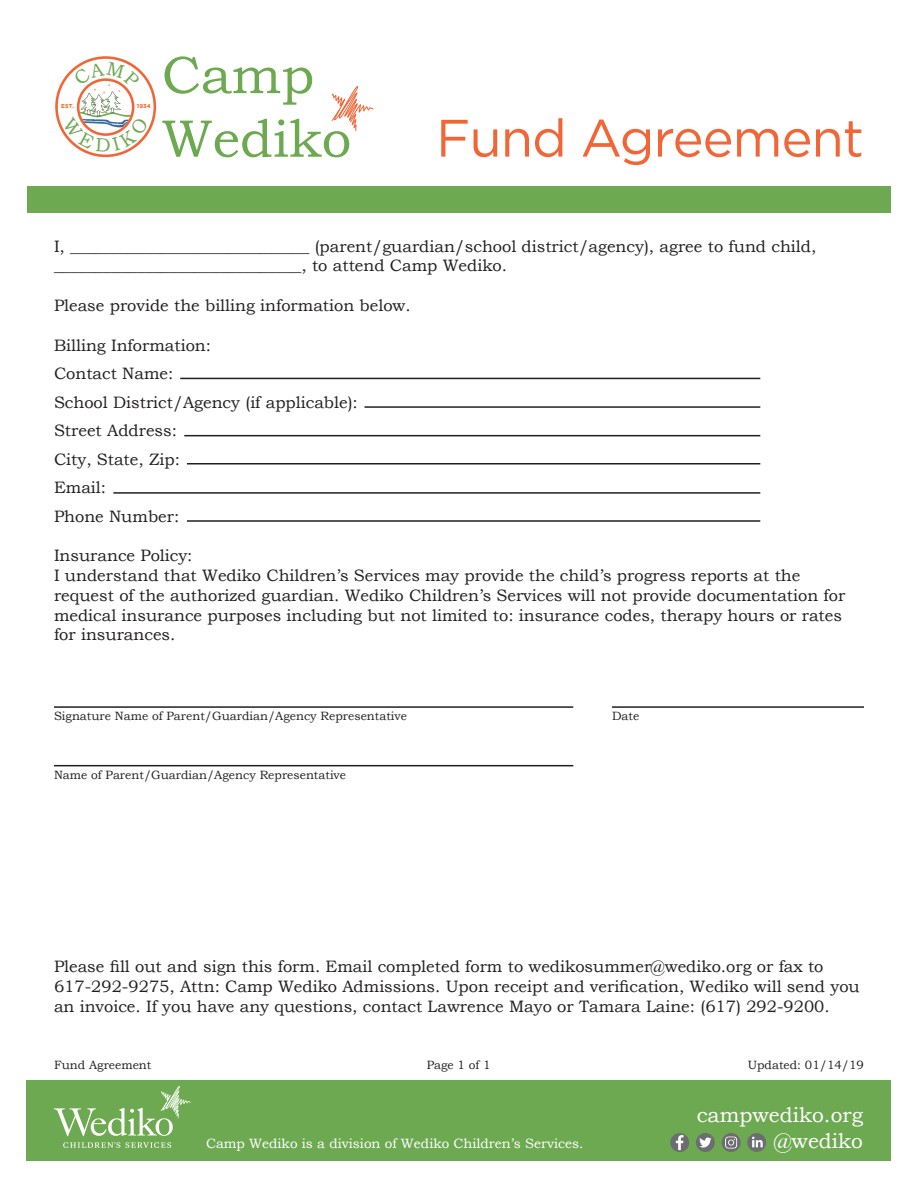
<style>
.page{position:relative;width:918px;height:1188px;background:#fff}
.page>*{position:absolute;margin:0;border:0;box-sizing:border-box;transform-origin:0 0}
.t1{font:52.95px/63.6px "Bookman Old Style";color:#6da951}
.t2{font:52.5px "Gotham";letter-spacing:-.02em;color:#f26537}
.t3{font:21px/25.2px "Bookman Old Style";color:#fff;text-align:right}
.t4{font:16.5px/19.8px "Bookman Old Style";color:#231f20}
.t5{font:13.5px "Bookman Old Style";color:#fff}
.t6{font:12px "Bookman Old Style";color:#231f20}
.t7{font:700 5.7px "Gotham";color:#f36421}
</style>
<div class="page">
<div style="left:55px;top:56px;width:101px;height:101px;border:3px solid #f26537;border-radius:50%"></div>
<svg style="left:332px;top:86px;width:42px;height:45px"></svg>
<div style="left:27px;top:186px;width:864px;height:27px;background:#6da951"></div>
<div style="left:27px;top:1080px;width:864px;height:81px;background:#6da951"></div>
<svg style="left:63px;top:1142px;width:57px;height:6px"></svg>
<svg style="left:126px;top:1142px;width:45px;height:6px"></svg>
<svg style="left:54px;top:1086px;width:137px;height:50px"></svg>
<div style="left:670px;top:1133px;width:19px;height:19px;background:#6c6d70;border-radius:50%"></div>
<svg style="left:676px;top:1135px;width:8px;height:15px"></svg>
<div style="left:696px;top:1133px;width:19px;height:19px;background:#6c6d70;border-radius:50%"></div>
<svg style="left:699px;top:1138px;width:12px;height:10px"></svg>
<div style="left:722px;top:1133px;width:19px;height:19px;background:#6c6d70;border-radius:50%"></div>
<svg style="left:725px;top:1136px;width:12px;height:13px"></svg>
<div style="left:747px;top:1133px;width:19px;height:19px;background:#6c6d70;border-radius:50%"></div>
<svg style="left:752px;top:1137px;width:11px;height:10px"></svg>
<hr style="left:180px;top:378px;width:580px;height:1px;background:#231f20">
<hr style="left:364px;top:406px;width:396px;height:2px;background:#231f20">
<hr style="left:184px;top:435px;width:576px;height:1px;background:#231f20">
<hr style="left:187px;top:463px;width:573px;height:2px;background:#231f20">
<hr style="left:113px;top:492px;width:647px;height:2px;background:#231f20">
<hr style="left:187px;top:520px;width:573px;height:2px;background:#231f20">
<hr style="left:54px;top:706px;width:519px;height:2px;background:#231f20">
<hr style="left:612px;top:706px;width:252px;height:2px;background:#231f20">
<hr style="left:54px;top:765px;width:519px;height:1px;background:#231f20">
<svg style="left:62px;top:62px;width:87px;height:90px"></svg>
<p class="t7" style="left:61px;top:102px;width:14px">EST.</p>
<p class="t7" style="left:137px;top:103px;width:15px">1934</p>
<h1 class="t1" style="left:162px;top:43px;width:191px">Camp<br>Wediko</h1>
<p class="t2" style="left:436px;top:109px;width:429px">Fund Agreement</p>
<p class="t4" style="left:54px;top:236px;width:764px">I, _____________________________ (parent/guardian/school district/agency), agree to fund child,</p>
<p class="t4" style="left:54px;top:256px;width:455px">______________________________, to attend Camp Wediko.</p>
<p class="t4" style="left:54px;top:296px;width:358px">Please provide the billing information below.</p>
<p class="t4" style="left:54px;top:335px;width:159px">Billing Information:</p>
<p class="t4" style="left:54px;top:364px;width:121px">Contact Name:</p>
<p class="t4" style="left:54px;top:392px;width:305px">School District/Agency (if applicable):</p>
<p class="t4" style="left:54px;top:421px;width:125px">Street Address:</p>
<p class="t4" style="left:54px;top:449px;width:128px">City, State, Zip:</p>
<p class="t4" style="left:54px;top:478px;width:54px">Email:</p>
<p class="t4" style="left:54px;top:506px;width:127px">Phone Number:</p>
<p class="t4" style="left:54px;top:546px;width:140px">Insurance Policy:</p>
<p class="t4" style="left:54px;top:566px;width:793px">I understand that Wediko Children’s Services may provide the child’s progress reports at the request of the authorized guardian. Wediko Children’s Services will not provide documentation for medical insurance purposes including but not limited to: insurance codes, therapy hours or rates for insurances.</p>
<p class="t6" style="left:54px;top:708px;width:355px">Signature Name of Parent/Guardian/Agency Representative</p>
<p class="t6" style="left:612px;top:708px;width:29px">Date</p>
<p class="t6" style="left:54px;top:767px;width:294px">Name of Parent/Guardian/Agency Representative</p>
<p class="t4" style="left:54px;top:957px;width:807px">Please fill out and sign this form. Email completed form to wedikosummer@wediko.org or fax to<br>617-292-9275, Attn: Camp Wediko Admissions. Upon receipt and verification, Wediko will send you an invoice. If you have any questions, contact Lawrence Mayo or Tamara Laine: (617) 292-9200.</p>
<p class="t6" style="left:54px;top:1057px;width:99px">Fund Agreement</p>
<p class="t6" style="left:427px;top:1057px;width:66px">Page 1 of 1</p>
<p class="t6" style="left:748px;top:1057px;width:118px">Updated: 01/14/19</p>
<p class="t5" style="left:206px;top:1134px;width:379px">Camp Wediko is a division of Wediko Children’s Services.</p>
<p class="t3" style="left:697px;top:1103px;width:168px">campwediko.org @wediko</p>
</div>
